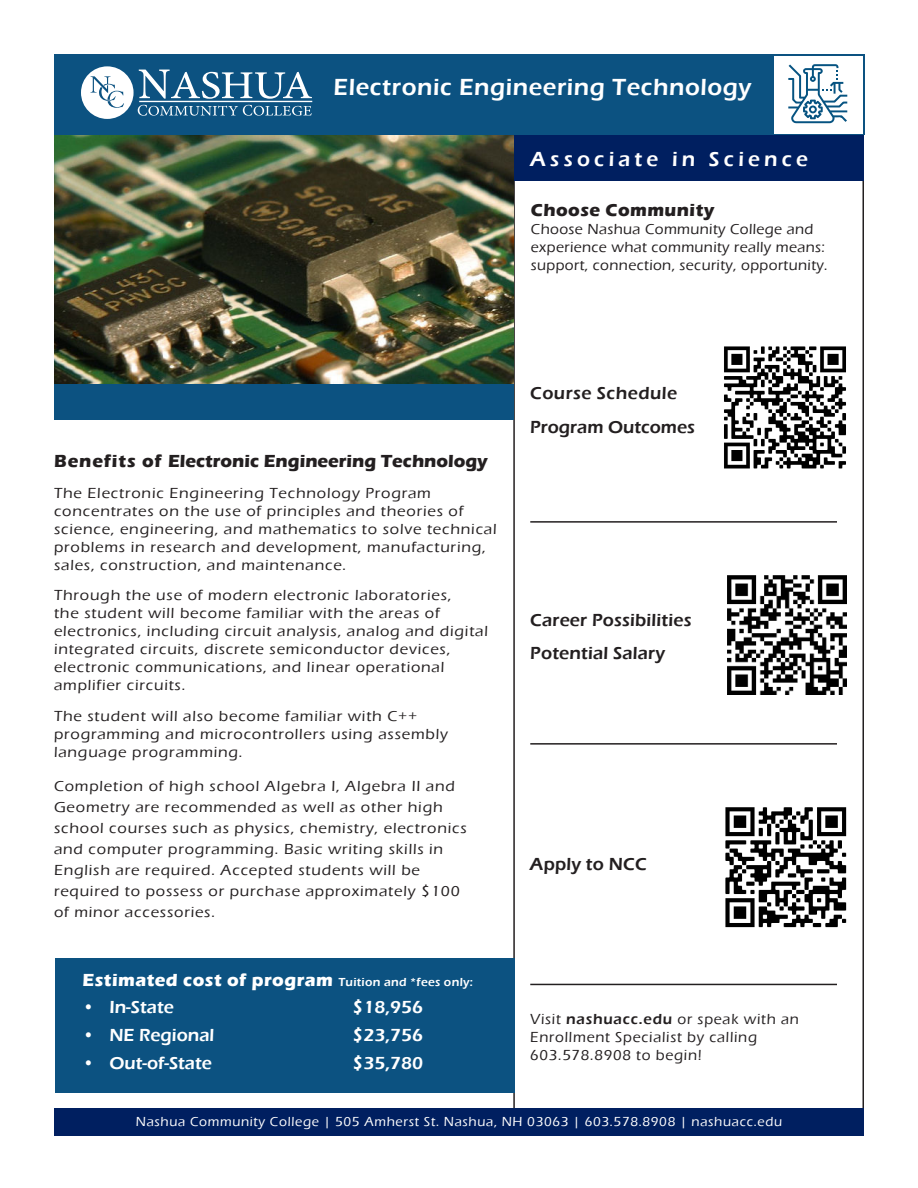
<style>
.page{position:relative;width:918px;height:1188px;background:#fff}
.page>*{position:absolute;margin:0;border:0;box-sizing:border-box;transform-origin:0 0}
.t1{font:600 24px "Eras ITC";letter-spacing:.025em;color:#fff}
.t2{font:600 21px "Eras ITC";letter-spacing:.2em;color:#fff}
.t3{font:600 18px/33.3px "Eras ITC";letter-spacing:.01em;color:#231f20}
.t4{font:600 18px "Eras ITC";color:#fff}
.t5{font:700 18px "Eras ITC";letter-spacing:.025em;color:#fff}
.t6{font:700 18px "Eras ITC";color:#231f20}
.t7{font:700 18px "Eras ITC";letter-spacing:.025em;color:#231f20}
.t8{font:500 15px/18px "Eras ITC";letter-spacing:.05em;color:#231f20;scale:1.06 1}
.t9{font:500 15px/18px "Eras ITC";letter-spacing:.025em;color:#231f20}
.t10{font:500 15px/18px "Eras ITC";letter-spacing:.05em;color:#231f20}
.t11{font:500 13.5px "Eras ITC";letter-spacing:.05em;color:#fff}
.s1{font-weight:600;font-size:12px}
.s2{font-weight:600}
</style>
<div class="page">
<img style="left:54px;top:135px;width:459px;height:249px">
<div style="left:54px;top:54px;width:810px;height:81px;background:#0c5281"></div>
<div style="left:774px;top:56px;width:88px;height:77px;background:#fff"></div>
<svg style="left:788px;top:64px;width:59px;height:59px"></svg>
<svg style="left:81px;top:66px;width:231px;height:53px"></svg>
<div style="left:55px;top:1109px;width:809px;height:27px;background:#001f60"></div>
<div style="left:56px;top:958px;width:459px;height:135px;background:#0c5281"></div>
<div style="left:514px;top:135px;width:350px;height:46px;background:#001f60"></div>
<div style="left:54px;top:384px;width:459px;height:36px;background:#0c5281"></div>
<hr style="left:530px;top:521px;width:307px;height:2px;background:#231f20">
<hr style="left:530px;top:743px;width:307px;height:2px;background:#231f20">
<hr style="left:530px;top:984px;width:307px;height:1px;background:#231f20">
<img style="left:727px;top:575px;width:120px;height:120px">
<img style="left:724px;top:346px;width:122px;height:123px">
<img style="left:725px;top:807px;width:122px;height:121px">
<h1 class="t1" style="left:334px;top:77px;width:419px">Electronic Engineering Technology</h1>
<h2 class="t2" style="left:530px;top:150px;width:279px">Associate in Science</h2>
<p class="t7" style="left:531px;top:202px;width:185px">Choose Community</p>
<p class="t9" style="left:531px;top:221px;width:298px">Choose Nashua Community College and experience what community really means: support, connection, security, opportunity.</p>
<p class="t6" style="left:54px;top:453px;width:435px">Benefits of Electronic Engineering Technology</p>
<p class="t8" style="left:54px;top:485px;width:419px">The Electronic Engineering Technology Program concentrates on the use of principles and theories of science, engineering, and mathematics to solve technical problems in research and development, manufacturing, sales, construction, and maintenance.</p>
<p class="t8" style="left:54px;top:587px;width:411px">Through the use of modern electronic laboratories,<br>the student will become familiar with the areas of electronics, including circuit analysis, analog and digital integrated circuits, discrete semiconductor devices, electronic communications, and linear operational amplifier circuits.</p>
<p class="t8" style="left:54px;top:708px;width:373px">The student will also become familiar with C++ programming and microcontrollers using assembly language programming.</p>
<p class="t8" style="left:54px;top:777px;width:391px;line-height:21px">Completion of high school Algebra I, Algebra II and Geometry are recommended as well as other high school courses such as physics, chemistry, electronics and computer programming. Basic writing skills in English are required. Accepted students will be required to possess or purchase approximately $100 of minor accessories.</p>
<p class="t5" style="left:82px;top:972px;width:392px">Estimated cost of program <span class="s1">Tuition and *fees only:</span></p>
<p class="t4" style="left:82px;top:1000px;width:93px">• In-State</p>
<p class="t4" style="left:352px;top:1000px;width:72px">$18,956</p>
<p class="t4" style="left:82px;top:1027px;width:133px">• NE Regional</p>
<p class="t4" style="left:353px;top:1027px;width:72px">$23,756</p>
<p class="t4" style="left:82px;top:1055px;width:131px">• Out-of-State</p>
<p class="t4" style="left:352px;top:1055px;width:72px">$35,780</p>
<p class="t3" style="left:530px;top:377px;width:166px;line-height:34.2px">Course Schedule<br>Program Outcomes</p>
<p class="t3" style="left:530px;top:604px;width:163px">Career Possibilities<br>Potential Salary</p>
<p class="t3" style="left:530px;top:849px;width:118px">Apply to NCC</p>
<p class="t10" style="left:530px;top:1011px;width:270px">Visit <span class="s2">nashuacc.edu</span> or speak with an<br>Enrollment Specialist by calling<br>603.578.8908 to begin!</p>
<p class="t11" style="left:136px;top:1116px;width:648px">Nashua Community College | 505 Amherst St. Nashua, NH 03063 | 603.578.8908 | nashuacc.edu</p>
</div>
